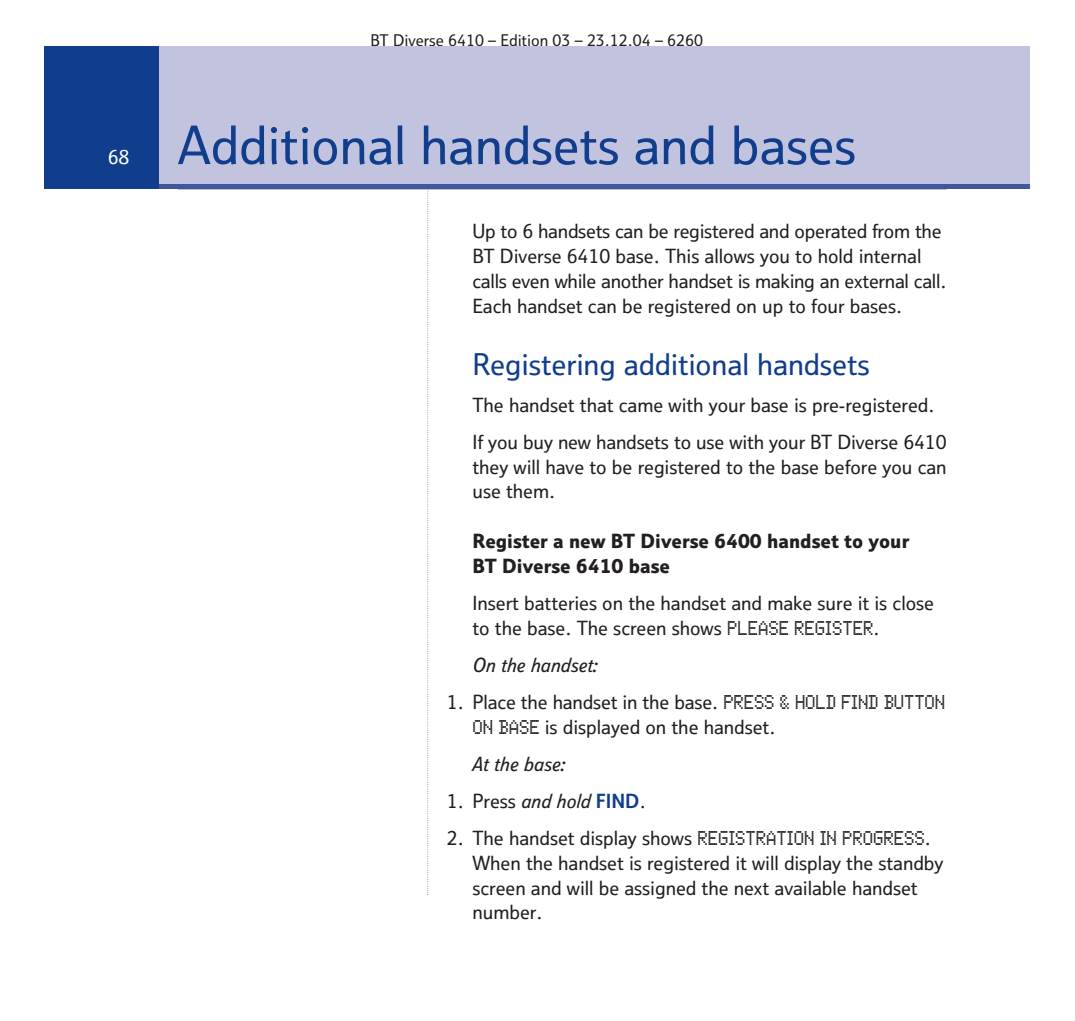
<style>
.page{position:relative;width:1075px;height:1021px;background:#fff}
.page>*{position:absolute;margin:0;border:0;box-sizing:border-box;transform-origin:0 0}
.t1{font:51.75px "BT Medium";color:#103d8c}
.t2{font:29.25px "BT Medium";color:#103d8c}
.t3{font:19.12px/24.8px "BT Medium";color:#231f20}
.t4{font:700 19.12px/24.8px "BT Extra";color:#231f20}
.t5{font:italic 19.12px "BT Medium";color:#231f20}
.t6{font:19.12px "BT Medium";color:#fff}
.t7{font:15.75px "BT Medium";color:#231f20}
.s1{font-family:"Screen Matrix";font-size:20.25px}
.s2{font-style:italic}
.s3{font-family:"BT Bold";color:#103d8c}
</style>
<div class="page">
<svg style="left:427px;top:190px;width:1px;height:705px"></svg>
<hr style="left:178px;top:188px;width:768px;height:2px;background:#9298c6">
<div style="left:44px;top:46px;width:985px;height:143px;background:#c2c4df"></div>
<div style="left:44px;top:184px;width:985px;height:5px;background:#40579d"></div>
<div style="left:44px;top:46px;width:115px;height:143px;background:#103d8c"></div>
<p class="t6" style="left:108px;top:150px;width:23px">68</p>
<p class="t7" style="left:370px;top:34px;width:334px">BT Diverse 6410 – Edition 03 – 23.12.04 – 6260</p>
<h1 class="t1" style="left:178px;top:125px;width:679px">Additional handsets and bases</h1>
<p class="t3" style="left:472px;top:221px;width:475px">Up to 6 handsets can be registered and operated from the BT Diverse 6410 base. This allows you to hold internal calls even while another handset is making an external call.<br>Each handset can be registered on up to four bases.</p>
<h2 class="t2" style="left:472px;top:352px;width:399px">Registering additional handsets</h2>
<p class="t3" style="left:472px;top:388px;width:475px;line-height:37.1px">The handset that came with your base is pre-registered.<br>If you buy new handsets to use with your BT Diverse 6410</p>
<p class="t3" style="left:472px;top:456px;width:476px">they will have to be registered to the base before you can use them.</p>
<p class="t4" style="left:472px;top:530px;width:438px">Register a new BT Diverse 6400 handset to your<br>BT Diverse 6410 base</p>
<p class="t3" style="left:472px;top:592px;width:463px">Insert batteries on the handset and make sure it is close to the base. The screen shows <span class="s1">PLEASE REGISTER</span>.</p>
<p class="t5" style="left:472px;top:657px;width:127px">On the handset:</p>
<p class="t3" style="left:472px;top:691px;width:474px;text-indent:-26px">1. Place the handset in the base. <span class="s1">PRESS &amp; HOLD FIND BUTTON<br>ON BASE</span> is displayed on the handset.</p>
<p class="t5" style="left:472px;top:756px;width:94px">At the base:</p>
<p class="t3" style="left:447px;top:790px;width:200px">1. Press <span class="s2">and hold</span> <span class="s3">FIND</span>.</p>
<p class="t3" style="left:472px;top:827px;width:472px;text-indent:-26px">2. The handset display shows <span class="s1">REGISTRATION IN PROGRESS</span>.<br>When the handset is registered it will display the standby screen and will be assigned the next available handset number.</p>
</div>
